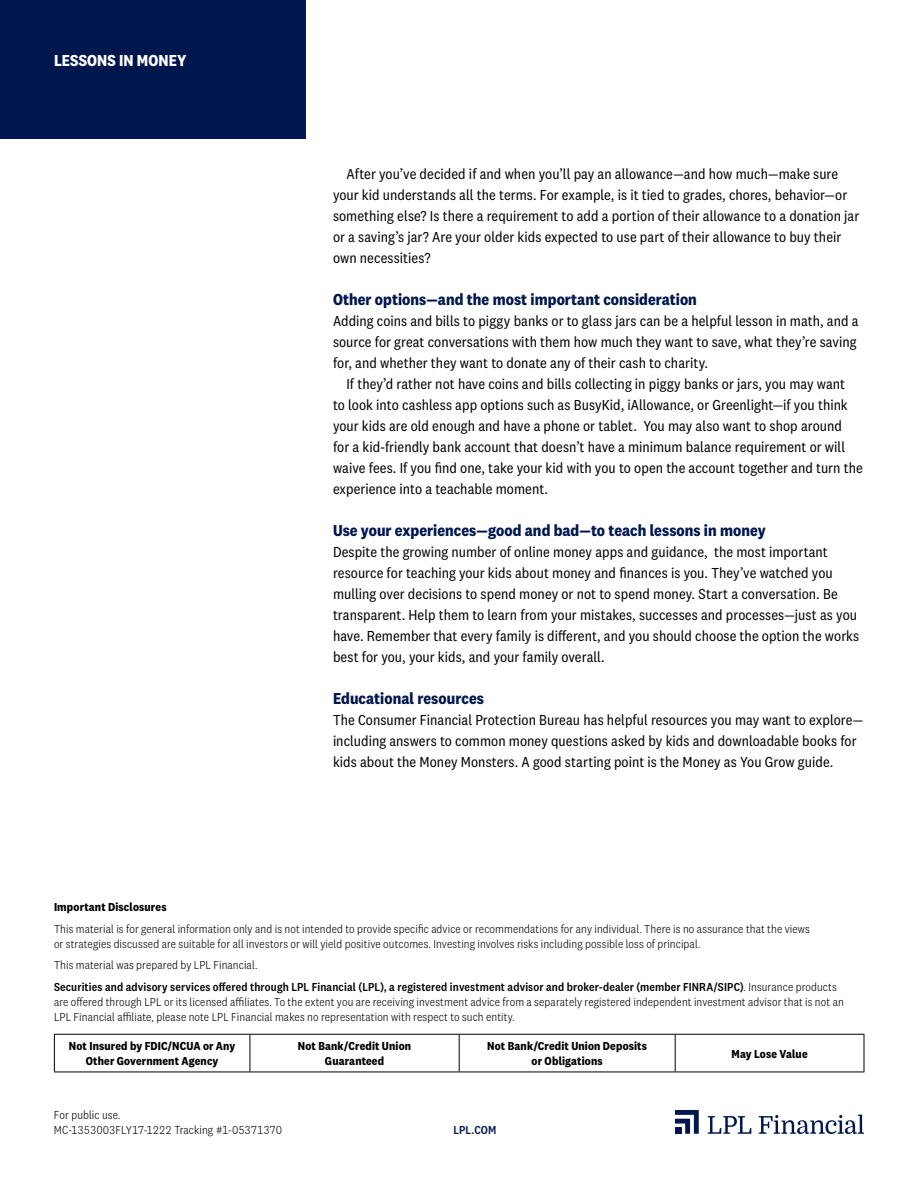
<style>
.page{position:relative;width:918px;height:1188px;background:#fff}
.page>*{position:absolute;margin:0;border:0;box-sizing:border-box;transform-origin:0 0}
.t1{font:700 16.5px "National 2 Narrow";color:#00174d}
.t2{font:700 16.5px "National 2 Narrow";letter-spacing:.005em;color:#fff}
.t3{font:15px/21px "National 2 Narrow";letter-spacing:.005em;color:#000}
.t4{font:300 12px/15px "National 2 Narrow";letter-spacing:.01em;color:#000}
.t5{font:500 12px/21.8px "National 2 Narrow";letter-spacing:.01em;color:#000}
.t6{font:700 12px/15px "National 2 Narrow";letter-spacing:.015em;color:#000;text-align:center}
.t7{font:500 12px "National 2 Narrow";letter-spacing:.01em;color:#00174d}
.s1{font-weight:300}
</style>
<div class="page">
<svg style="left:675px;top:1110px;width:24px;height:24px"></svg>
<div style="left:675px;top:1127px;width:6px;height:7px;background:#00174d"></div>
<svg style="left:708px;top:1116px;width:43px;height:18px"></svg>
<svg style="left:759px;top:1115px;width:105px;height:19px"></svg>
<hr style="left:54px;top:1034px;width:196px;height:1px;background:#000">
<hr style="left:54px;top:1035px;width:1px;height:37px;background:#000">
<hr style="left:250px;top:1034px;width:209px;height:1px;background:#000">
<hr style="left:250px;top:1035px;width:1px;height:37px;background:#000">
<hr style="left:459px;top:1034px;width:216px;height:1px;background:#000">
<hr style="left:459px;top:1035px;width:1px;height:37px;background:#000">
<hr style="left:675px;top:1034px;width:189px;height:1px;background:#000">
<hr style="left:675px;top:1035px;width:1px;height:37px;background:#000">
<hr style="left:864px;top:1035px;width:1px;height:37px;background:#000">
<hr style="left:54px;top:1072px;width:196px;height:1px;background:#000">
<hr style="left:250px;top:1072px;width:209px;height:1px;background:#000">
<hr style="left:459px;top:1072px;width:216px;height:1px;background:#000">
<hr style="left:675px;top:1072px;width:189px;height:1px;background:#000">
<div style="left:0;top:0;width:306px;height:139px;background:#00174d"></div>
<p class="t2" style="left:54px;top:50px;width:134px">LESSONS IN MONEY</p>
<p class="t3" style="left:333px;top:164px;width:528px;text-indent:14px">After you’ve decided if and when you’ll pay an allowance—and how much—make sure your kid understands all the terms. For example, is it tied to grades, chores, behavior—or something else? Is there a requirement to add a portion of their allowance to a donation jar or a saving’s jar? Are your older kids expected to use part of their allowance to buy their own necessities?</p>
<p class="t1" style="left:333px;top:290px;width:365px">Other options—and the most important consideration</p>
<p class="t3" style="left:333px;top:311px;width:527px">Adding coins and bills to piggy banks or to glass jars can be a helpful lesson in math, and a source for great conversations with them how much they want to save, what they’re saving for, and whether they want to donate any of their cash to charity.</p>
<p class="t3" style="left:333px;top:374px;width:531px;text-indent:14px">If they’d rather not have coins and bills collecting in piggy banks or jars, you may want<br>to look into cashless app options such as BusyKid, iAllowance, or Greenlight—if you think your kids are old enough and have a phone or tablet. You may also want to shop around<br>for a kid-friendly bank account that doesn’t have a minimum balance requirement or will waive fees. If you find one, take your kid with you to open the account together and turn the experience into a teachable moment.</p>
<p class="t1" style="left:333px;top:521px;width:434px">Use your experiences—good and bad—to teach lessons in money</p>
<p class="t3" style="left:333px;top:542px;width:528px">Despite the growing number of online money apps and guidance, the most important resource for teaching your kids about money and finances is you. They’ve watched you mulling over decisions to spend money or not to spend money. Start a conversation. Be transparent. Help them to learn from your mistakes, successes and processes—just as you have. Remember that every family is different, and you should choose the option the works best for you, your kids, and your family overall.</p>
<p class="t1" style="left:333px;top:689px;width:153px">Educational resources</p>
<p class="t3" style="left:333px;top:710px;width:532px">The Consumer Financial Protection Bureau has helpful resources you may want to explore— including answers to common money questions asked by kids and downloadable books for kids about the Money Monsters. A good starting point is the Money as You Grow guide.</p>
<p class="t6" style="left:54px;top:899px;width:114px">Important Disclosures</p>
<p class="t4" style="left:54px;top:921px;width:758px">This material is for general information only and is not intended to provide specific advice or recommendations for any individual. There is no assurance that the views or strategies discussed are suitable for all investors or will yield positive outcomes. Investing involves risks including possible loss of principal.</p>
<p class="t5" style="left:54px;top:954px;width:784px"><span class="s1">This material was prepared by LPL Financial.<br></span>Securities and advisory services offered through LPL Financial (LPL), a registered investment advisor and broker-dealer (member FINRA/SIPC)<span class="s1">. Insurance products</span></p>
<p class="t4" style="left:54px;top:994px;width:791px">are offered through LPL or its licensed affiliates. To the extent you are receiving investment advice from a separately registered independent investment advisor that is not an<br>LPL Financial affiliate, please note LPL Financial makes no representation with respect to such entity.</p>
<p class="t6" style="left:69px;top:1039px;width:168px">Not Insured by FDIC/NCUA or Any<br>Other Government Agency</p>
<p class="t6" style="left:298px;top:1039px;width:115px">Not Bank/Credit Union<br>Guaranteed</p>
<p class="t6" style="left:487px;top:1039px;width:161px">Not Bank/Credit Union Deposits or Obligations</p>
<p class="t6" style="left:732px;top:1046px;width:78px">May Lose Value</p>
<p class="t4" style="left:54px;top:1108px;width:230px">For public use.<br>MC-1353003FLY17-1222 Tracking #1-05371370</p>
<p class="t7" style="left:453px;top:1123px;width:44px">LPL.COM</p>
</div>
